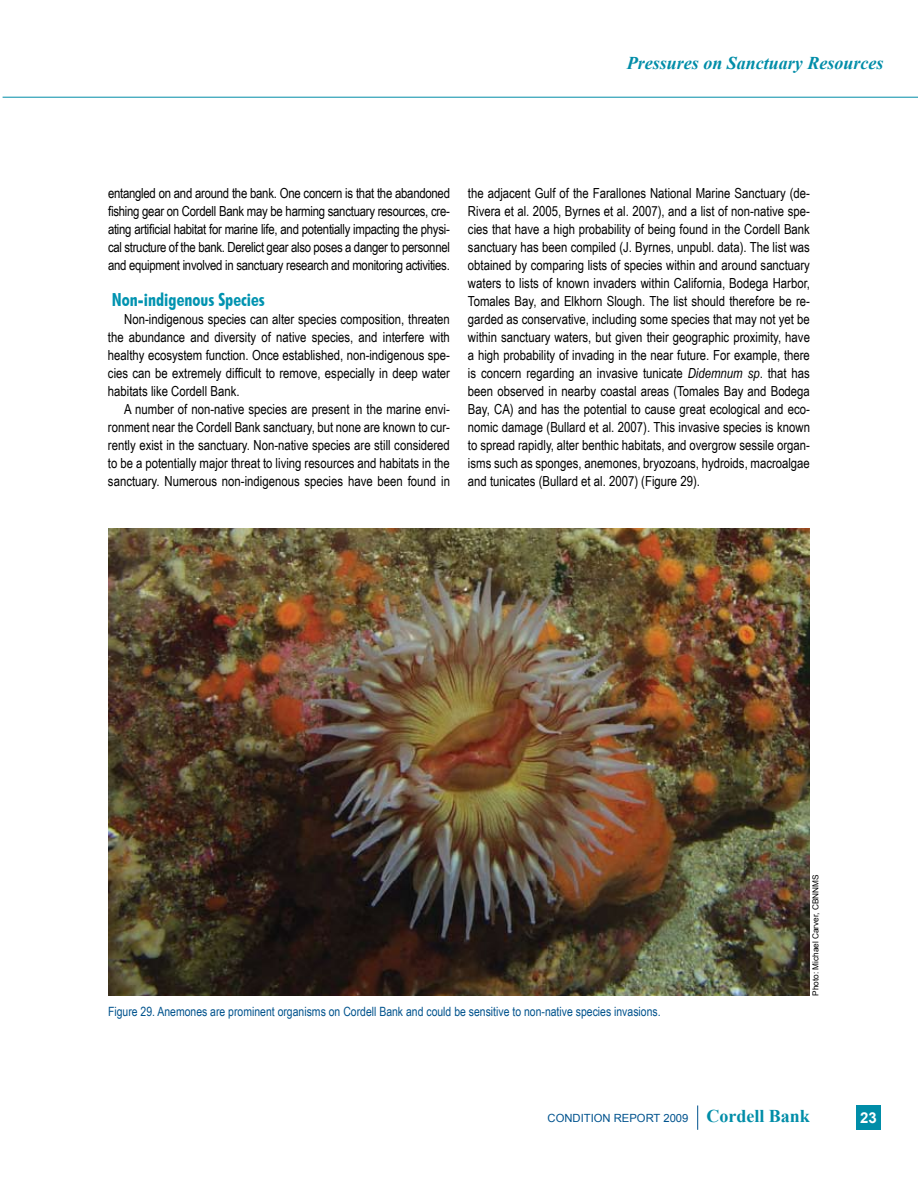
<style>
.page{position:relative;width:918px;height:1188px;background:#fff}
.page>*{position:absolute;margin:0;border:0;box-sizing:border-box;transform-origin:0 0}
.t1{font:italic 700 18px "Times New Roman";color:#008da8}
.t2{font:700 condensed 18px "Futura BT";color:#0093b0}
.t3{font:700 15px "Arial";color:#fff}
.t4{font:13.8px/18px "Arial Narrow";color:#000;text-align:justify}
.t5{font:12.75px "Arial Narrow";color:#00538d}
.t6{font:11.25px "Arial";color:#00538e}
.t7{font:8.25px "Arial";color:#000}
.s1{font-style:italic}
.s2{font-family:"Times New Roman";font-weight:700;font-size:18px;color:#008da8}
</style>
<div class="page">
<hr style="left:3px;top:97px;width:915px;height:1px;background:#008da8">
<div style="left:857px;top:1105px;width:24px;height:24px;background:#008da8"></div>
<svg style="left:697px;top:1106px;width:1px;height:24px"></svg>
<img style="left:108px;top:529px;width:702px;height:467px">
<h1 class="t1" style="left:627px;top:50px;width:258px">Pressures on Sanctuary Resources</h1>
<p class="t4" style="left:108px;top:184px;width:344px">entangled on and around the bank. One concern is that the abandoned fishing gear on Cordell Bank may be harming sanctuary resources, cre&shy;ating artificial habitat for marine life, and potentially impacting the physi&shy;cal structure of the bank. Derelict gear also poses a danger to personnel and equipment involved in sanctuary research and monitoring activities.</p>
<h1 class="t2" style="left:112px;top:289px;width:154px">Non-indigenous Species</h1>
<p class="t4" style="left:108px;top:310px;width:343px;text-indent:16px">Non-indigenous species can alter species composition, threaten the abundance and diversity of native species, and interfere with healthy ecosystem function. Once established, non-indigenous spe&shy;cies can be extremely difficult to remove, especially in deep water habitats like Cordell Bank.</p>
<p class="t4" style="left:108px;top:400px;width:344px;text-indent:16px">A number of non-native species are present in the marine envi&shy;ronment near the Cordell Bank sanctuary, but none are known to cur&shy;rently exist in the sanctuary. Non-native species are still considered to be a potentially major threat to living resources and habitats in the sanctuary. Numerous non-indigenous species have been found in</p>
<p class="t4" style="left:468px;top:184px;width:344px">the adjacent Gulf of the Farallones National Marine Sanctuary (de-Rivera et al. 2005, Byrnes et al. 2007), and a list of non-native spe&shy;cies that have a high probability of being found in the Cordell Bank sanctuary has been compiled (J. Byrnes, unpubl. data). The list was obtained by comparing lists of species within and around sanctuary waters to lists of known invaders within California, Bodega Harbor, Tomales Bay, and Elkhorn Slough. The list should therefore be re&shy;garded as conservative, including some species that may not yet be within sanctuary waters, but given their geographic proximity, have a high probability of invading in the near future. For example, there is concern regarding an invasive tunicate <span class="s1">Didemnum sp</span>. that has been observed in nearby coastal areas (Tomales Bay and Bodega Bay, CA) and has the potential to cause great ecological and eco&shy;nomic damage (Bullard et al. 2007). This invasive species is known to spread rapidly, alter benthic habitats, and overgrow sessile organ&shy;isms such as sponges, anemones, bryozoans, hydroids, macroalgae and tunicates (Bullard et al. 2007) (Figure 29).</p>
<p class="t7" style="left:810px;top:996px;width:123px;rotate:-90deg">Photo: Michael Carver, CBNNMS</p>
<p class="t5" style="left:108px;top:1002px;width:554px">Figure 29. Anemones are prominent organisms on Cordell Bank and could be sensitive to non-native species invasions.</p>
<p class="t6" style="left:548px;top:1110px;width:264px">CONDITION REPORT 2009 <span class="s2">Cordell Bank</span></p>
<p class="t3" style="left:860px;top:1107px;width:18px">23</p>
</div>
